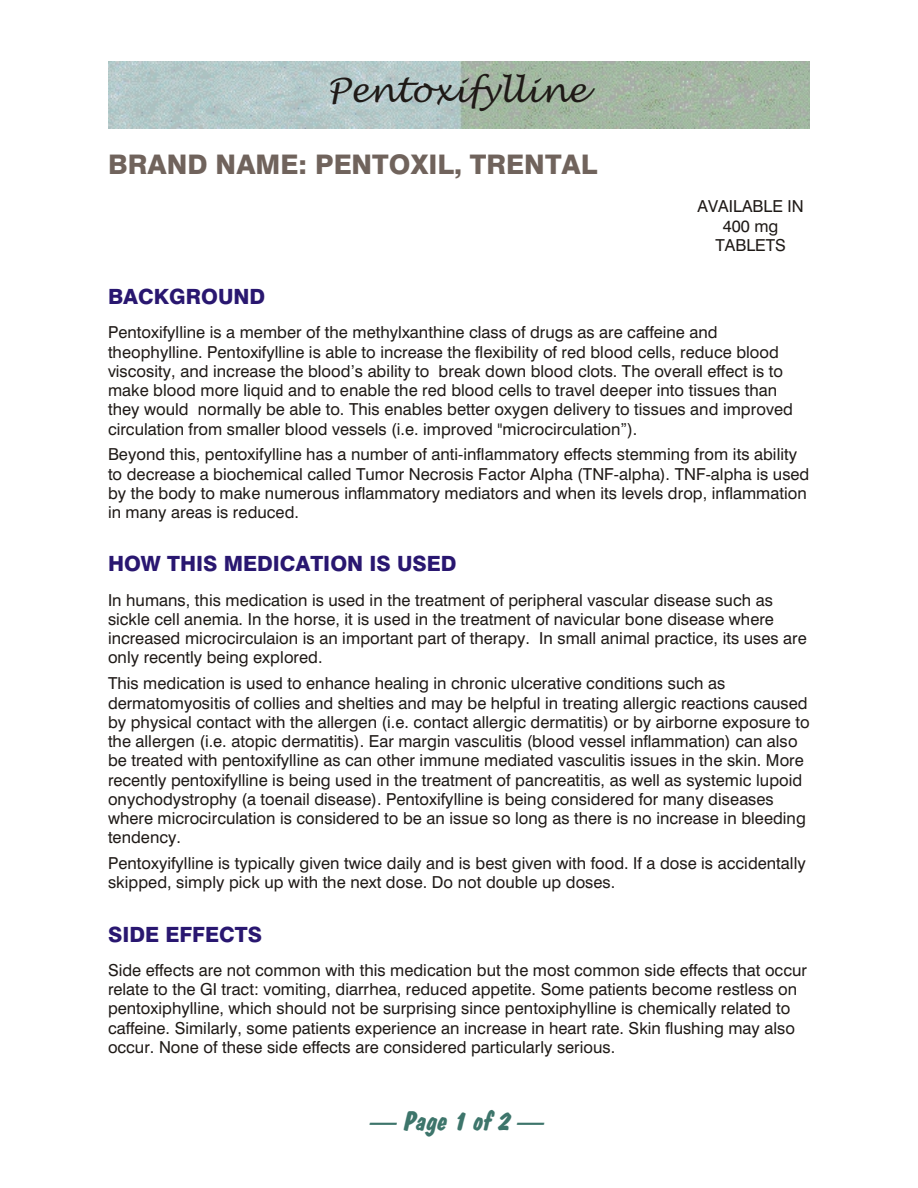
<style>
.page{position:relative;width:918px;height:1188px;background:#fff}
.page>*{position:absolute;margin:0;border:0;box-sizing:border-box;transform-origin:0 0}
.t1{font:33px "Lucida Handwriting";color:#1f1a17}
.t2{font:27px "Swis 721 Hv BT";color:#70635c}
.t3{font:27px "Dom Diagonal Bd BT";color:#3d756b}
.t4{font:21px "Swis 721 Hv BT";color:#291770}
.t5{font:16.5px/19.2px "Swis 721 BT";color:#1f1a17}
</style>
<div class="page">
<img style="left:108px;top:61px;width:702px;height:67px">
<h1 class="t1" style="left:327px;top:73px;width:261px">Pentoxifylline</h1>
<h2 class="t2" style="left:108px;top:153px;width:491px">BRAND NAME: PENTOXIL, TRENTAL</h2>
<p class="t5" style="left:697px;top:198px;width:108px;text-align:center">AVAILABLE IN<br>400 mg<br>TABLETS</p>
<p class="t4" style="left:108px;top:288px;width:159px">BACKGROUND</p>
<p class="t5" style="left:108px;top:324px;width:686px">Pentoxifylline is a member of the methylxanthine class of drugs as are caffeine and theophylline. Pentoxifylline is able to increase the flexibility of red blood cells, reduce blood viscosity, and increase the blood’s ability to break down blood clots. The overall effect is to make blood more liquid and to enable the red blood cells to travel deeper into tissues than they would normally be able to. This enables better oxygen delivery to tissues and improved circulation from smaller blood vessels (i.e. improved "microcirculation”).</p>
<p class="t5" style="left:108px;top:447px;width:703px">Beyond this, pentoxifylline has a number of anti-inflammatory effects stemming from its ability to decrease a biochemical called Tumor Necrosis Factor Alpha (TNF-alpha). TNF-alpha is used by the body to make numerous inflammatory mediators and when its levels drop, inflammation in many areas is reduced.</p>
<p class="t4" style="left:108px;top:556px;width:350px">HOW THIS MEDICATION IS USED</p>
<p class="t5" style="left:108px;top:592px;width:700px">In humans, this medication is used in the treatment of peripheral vascular disease such as sickle cell anemia. In the horse, it is used in the treatment of navicular bone disease where increased microcirculaion is an important part of therapy. In small animal practice, its uses are only recently being explored.</p>
<p class="t5" style="left:108px;top:675px;width:703px">This medication is used to enhance healing in chronic ulcerative conditions such as dermatomyositis of collies and shelties and may be helpful in treating allergic reactions caused by physical contact with the allergen (i.e. contact allergic dermatitis) or by airborne exposure to the allergen (i.e. atopic dermatitis). Ear margin vasculitis (blood vessel inflammation) can also be treated with pentoxifylline as can other immune mediated vasculitis issues in the skin. More recently pentoxifylline is being used in the treatment of pancreatitis, as well as systemic lupoid onychodystrophy (a toenail disease). Pentoxifylline is being considered for many diseases where microcirculation is considered to be an issue so long as there is no increase in bleeding tendency.</p>
<p class="t5" style="left:108px;top:855px;width:699px">Pentoxyifylline is typically given twice daily and is best given with food. If a dose is accidentally skipped, simply pick up with the next dose. Do not double up doses.</p>
<p class="t4" style="left:108px;top:926px;width:156px">SIDE EFFECTS</p>
<p class="t5" style="left:108px;top:962px;width:700px">Side effects are not common with this medication but the most common side effects that occur relate to the GI tract: vomiting, diarrhea, reduced appetite. Some patients become restless on pentoxiphylline, which should not be surprising since pentoxiphylline is chemically related to caffeine. Similarly, some patients experience an increase in heart rate. Skin flushing may also occur. None of these side effects are considered particularly serious.</p>
<h2 class="t3" style="left:371px;top:1109px;width:176px">— Page 1 of 2 —</h2>
</div>
